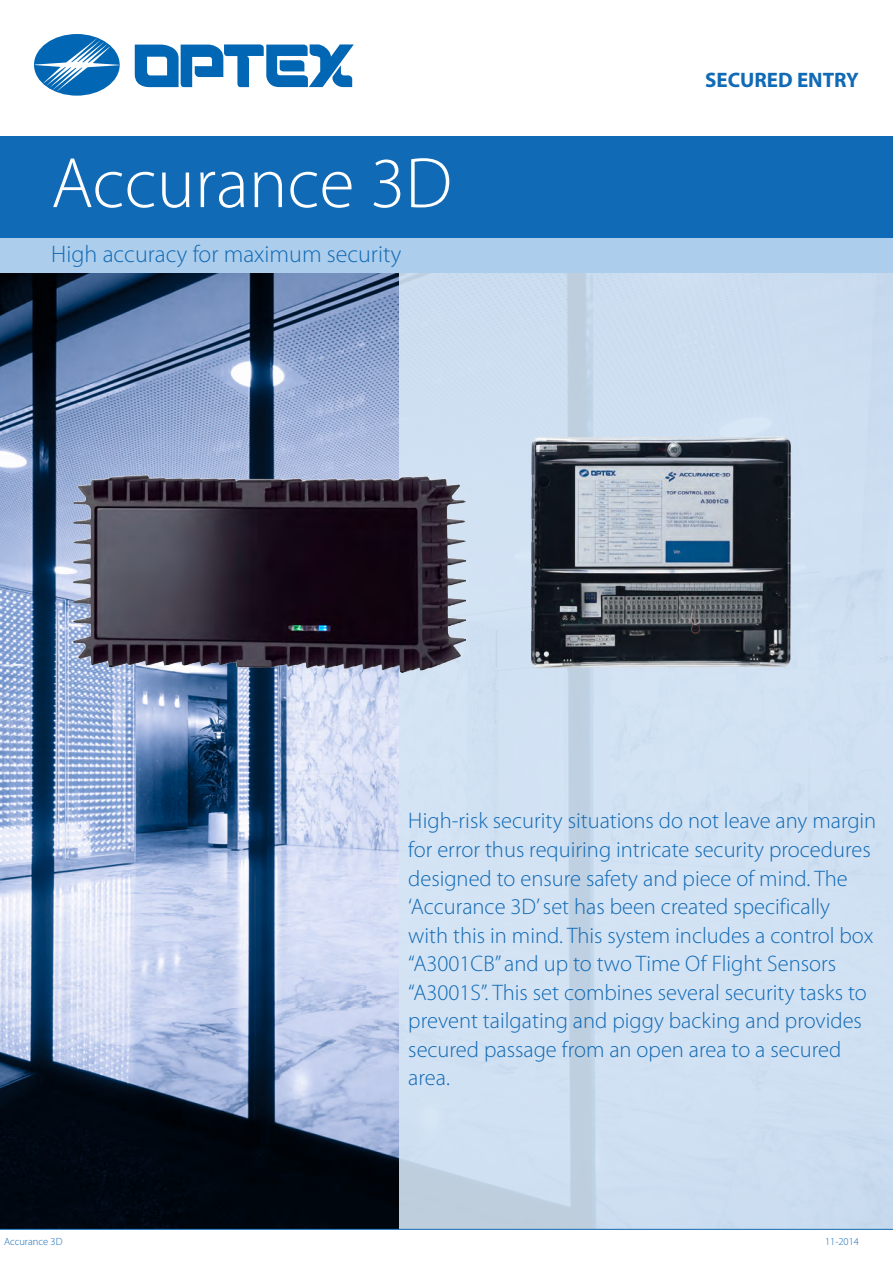
<style>
.page{position:relative;width:893px;height:1263px;background:#fff}
.page>*{position:absolute;margin:0;border:0;box-sizing:border-box;transform-origin:0 0}
.Voorzijde_-_Titel{font:300 72px "Myriad Pro";color:#fff}
.Voorzijde_-_Ondertit{font:300 24px "Myriad Pro";color:#116ab5}
.Voorzijde_-_Intro{font:300 22.5px/28.5px "Myriad Pro";color:#116ab5}
.t1{font:700 21px "Myriad Pro";color:#116ab5}
.Paginering_Linkslijn{font:300 10.5px "Myriad Pro";color:#116ab5}
</style>
<div class="page">
<img style="left:0;top:272px;width:400px;height:956px">
<div style="left:400px;top:272px;width:493px;height:957px;background:#d4e5f5"></div>
<svg style="left:34px;top:34px;width:86px;height:62px"></svg>
<svg style="left:135px;top:44px;width:219px;height:44px"></svg>
<div style="left:0;top:136px;width:893px;height:102px;background:#116ab5"></div>
<div style="left:0;top:238px;width:893px;height:34px;background:#accdeb"></div>
<hr style="left:0;top:1229px;width:893px;height:1px;background:#116ab5">
<img style="left:531px;top:437px;width:260px;height:231px">
<img style="left:74px;top:474px;width:392px;height:198px">
<p class="Voorzijde_-_Titel" style="left:51px;top:143px;width:402px">Accurance 3D</p>
<p class="Voorzijde_-_Ondertit" style="left:51px;top:240px;width:352px">High accuracy for maximum security</p>
<p class="t1" style="left:705px;top:67px;width:155px">SECURED ENTRY</p>
<p class="Voorzijde_-_Intro" style="left:408px;top:807px;width:470px">High-risk security situations do not leave any margin for error thus requiring intricate security procedures designed to ensure safety and piece of mind. The ‘Accurance 3D’ set has been created specifically<br>with this in mind. This system includes a control box “A3001CB” and up to two Time Of Flight Sensors “A3001S”. This set combines several security tasks to prevent tailgating and piggy backing and provides secured passage from an open area to a secured area.</p>
<p class="Paginering_Linkslijn" style="left:4px;top:1235px;width:60px">Accurance 3D</p>
<p class="Paginering_Linkslijn" style="left:825px;top:1235px;width:35px">11-2014</p>
</div>
